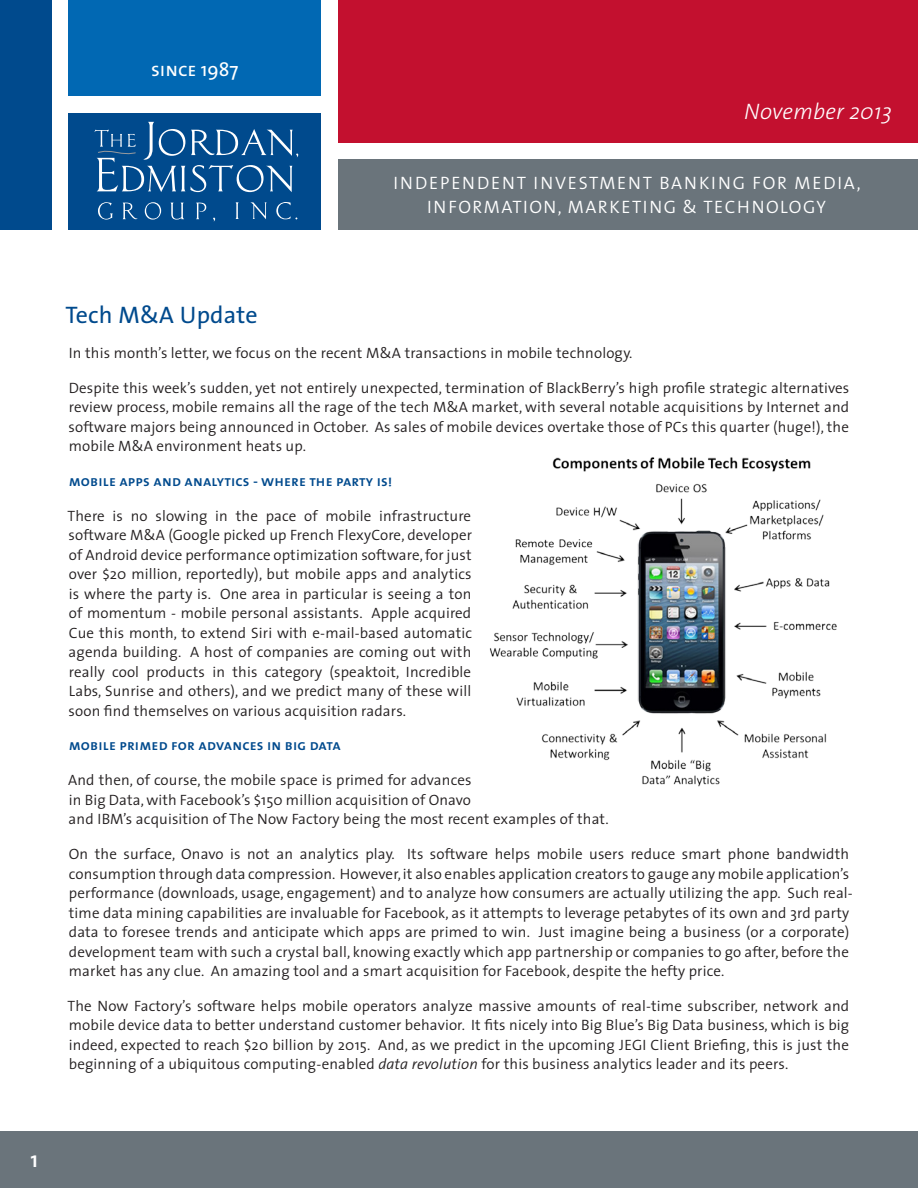
<style>
.page{position:relative;width:918px;height:1188px;background:#fff}
.page>*{position:absolute;margin:0;border:0;box-sizing:border-box;transform-origin:0 0}
.t1{font:24px "The Sans";letter-spacing:.01em;color:#004a8d}
.t2{font:italic 300 22.5px "The Sans";letter-spacing:.01em;color:#fff}
.t3{font:600 22.5px "The Sans";color:#fff}
.t4{font:19.5px "The Sans Caps";color:#fff}
.t5{font:300 18px/24px "The Sans";letter-spacing:.1em;color:#fff;text-align:center}
.t6{font:300 15px/19.5px "The Sans";letter-spacing:.01em;color:#231f20;text-align:justify}
.t7{font:15px "The Sans Semi Bold Caps";letter-spacing:.01em;color:#004a8d}
.s1{font-family:"The Sans"}
.s2{font-style:italic}
</style>
<div class="page">
<div style="left:0;top:1131px;width:918px;height:57px;background:#6a747b"></div>
<div style="left:338px;top:159px;width:580px;height:71px;background:#6a747b"></div>
<div style="left:338px;top:0;width:580px;height:142px;background:#c3102f"></div>
<div style="left:68px;top:113px;width:253px;height:117px;background:#004a8d"></div>
<svg style="left:191px;top:129px;width:107px;height:28px"></svg>
<svg style="left:191px;top:165px;width:101px;height:27px"></svg>
<svg style="left:98px;top:202px;width:15px;height:18px"></svg>
<svg style="left:123px;top:203px;width:14px;height:16px"></svg>
<svg style="left:145px;top:202px;width:16px;height:18px"></svg>
<svg style="left:171px;top:203px;width:13px;height:17px"></svg>
<svg style="left:196px;top:203px;width:10px;height:16px"></svg>
<svg style="left:236px;top:202px;width:3px;height:17px"></svg>
<svg style="left:250px;top:202px;width:17px;height:17px"></svg>
<svg style="left:94px;top:122px;width:91px;height:70px"></svg>
<svg style="left:276px;top:202px;width:21px;height:17px"></svg>
<div style="left:68px;top:0;width:253px;height:96px;background:#0168b3"></div>
<div style="left:0;top:0;width:51px;height:230px;background:#004a8d"></div>
<img style="left:489px;top:457px;width:348px;height:330px">
<p class="t4" style="left:151px;top:54px;width:89px">since <span class="s1">1987</span></p>
<p class="t2" style="left:744px;top:93px;width:149px">November 2013</p>
<p class="t5" style="left:393px;top:170px;width:469px">INDEPENDENT INVESTMENT BANKING FOR MEDIA,<br>INFORMATION, MARKETING &amp; TECHNOLOGY</p>
<p class="t1" style="left:65px;top:295px;width:194px">Tech M&amp;A Update</p>
<p class="t6" style="left:69px;top:342px;width:565px">In this month’s letter, we focus on the recent M&amp;A transactions in mobile technology.</p>
<p class="t6" style="left:69px;top:377px;width:782px">Despite this week’s sudden, yet not entirely unexpected, termination of BlackBerry’s high profile strategic alternatives review process, mobile remains all the rage of the tech M&amp;A market, with several notable acquisitions by Internet and software majors being announced in October. As sales of mobile devices overtake those of PCs this quarter (huge!), the mobile M&amp;A environment heats up.</p>
<p class="t7" style="left:69px;top:468px;width:325px">mobile apps and analytics - where the party is!</p>
<p class="t6" style="left:68px;top:505px;width:406px">There is no slowing in the pace of mobile infrastructure software M&amp;A (Google picked up French FlexyCore, developer of Android device performance optimization software, for just over $20 million, reportedly), but mobile apps and analytics is where the party is. One area in particular is seeing a ton of momentum - mobile personal assistants. Apple acquired Cue this month, to extend Siri with e-mail-based automatic agenda building. A host of companies are coming out with really cool products in this category (speaktoit, Incredible Labs, Sunrise and others), and we predict many of these will soon find themselves on various acquisition radars.</p>
<p class="t7" style="left:69px;top:733px;width:274px">mobile primed for advances in big data</p>
<p class="t6" style="left:68px;top:770px;width:542px;text-align:left">And then, of course, the mobile space is primed for advances<br>in Big Data, with Facebook’s $150 million acquisition of Onavo<br>and IBM’s acquisition of The Now Factory being the most recent examples of that.</p>
<p class="t6" style="left:69px;top:844px;width:786px;text-align:left">On the surface, Onavo is not an analytics play. Its software helps mobile users reduce smart phone bandwidth consumption through data compression. However, it also enables application creators to gauge any mobile application’s performance (downloads, usage, engagement) and to analyze how consumers are actually utilizing the app. Such real&shy;time data mining capabilities are invaluable for Facebook, as it attempts to leverage petabytes of its own and 3rd party data to foresee trends and anticipate which apps are primed to win. Just imagine being a business (or a corporate) development team with such a crystal ball, knowing exactly which app partnership or companies to go after, before the market has any clue. An amazing tool and a smart acquisition for Facebook, despite the hefty price.</p>
<p class="t6" style="left:68px;top:996px;width:783px">The Now Factory’s software helps mobile operators analyze massive amounts of real-time subscriber, network and mobile device data to better understand customer behavior. It fits nicely into Big Blue’s Big Data business, which is big indeed, expected to reach $20 billion by 2015. And, as we predict in the upcoming JEGI Client Briefing, this is just the beginning of a ubiquitous computing-enabled <span class="s2">data revolution</span> for this business analytics leader and its peers.</p>
<h2 class="t3" style="left:30px;top:1141px;width:9px">1</h2>
</div>
